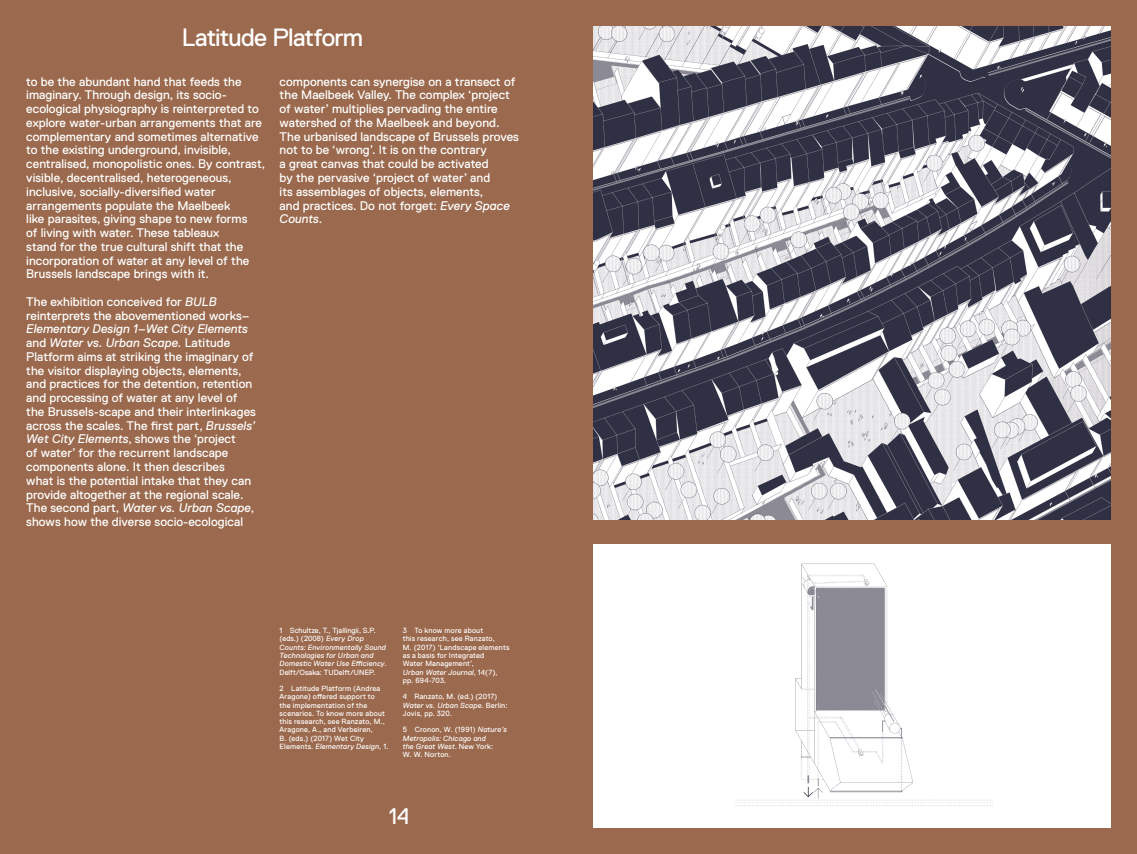
<style>
.page{position:relative;width:1137px;height:854px;background:#fff}
.page>*{position:absolute;margin:0;border:0;box-sizing:border-box;transform-origin:0 0}
.Nom_Archi{font:25px "Replica Std";letter-spacing:-.03em;color:#fff}
.folio_archi{font:22.5px "Replica Std";color:#fff}
.content_archi{font:12.5px/13.8px "Replica Std";letter-spacing:.005em;color:#fff}
.note_archi{font:7.5px/8.2px "Replica Std";letter-spacing:.02em;color:#fff}
.note_archi-2{font:italic 7.5px/8.2px "Replica";letter-spacing:.02em;color:#fff}
.s1{font-family:"Replica";font-style:italic}
.s2{font-family:"Replica Std";font-style:normal}
</style>
<div class="page">
<div style="left:0;top:0;width:568px;height:853px;background:#9b694d"></div>
<div style="left:568px;top:0;width:569px;height:853px;background:#9b694d"></div>
<img style="left:593px;top:26px;width:518px;height:493px">
<div style="left:593px;top:544px;width:518px;height:283px;background:#fff"></div>
<img style="left:735px;top:563px;width:258px;height:243px">
<p class="Nom_Archi" style="left:182px;top:23px;width:183px">Latitude Platform</p>
<p class="content_archi" style="left:26px;top:74px;width:241px">to be the abundant hand that feeds the imaginary. Through design, its socio&shy;ecological physiography is reinterpreted to explore water-urban arrangements that are complementary and sometimes alternative to the existing underground, invisible, centralised, monopolistic ones. By contrast, visible, decentralised, heterogeneous, inclusive, socially-diversified water arrangements populate the Maelbeek<br>like parasites, giving shape to new forms<br>of living with water. These tableaux<br>stand for the true cultural shift that the incorporation of water at any level of the Brussels landscape brings with it.</p>
<p class="content_archi" style="left:26px;top:294px;width:231px">The exhibition conceived for <span class="s1">BULB </span>reinterprets the abovementioned works– <span class="s1">Elementary Design 1–Wet City Elements </span>and <span class="s1">Water vs. Urban Scape.</span> Latitude Platform aims at striking the imaginary of the visitor displaying objects, elements, and practices for the detention, retention and processing of water at any level of the Brussels-scape and their interlinkages across the scales. The first part, <span class="s1">Brussels’ Wet City Elements</span>, shows the ‘project<br>of water’ for the recurrent landscape components alone. It then describes<br>what is the potential intake that they can provide altogether at the regional scale.<br>The second part, <span class="s1">Water vs. Urban Scape</span>, shows how the diverse socio-ecological</p>
<p class="content_archi" style="left:280px;top:74px;width:237px">components can synergise on a transect of the Maelbeek Valley. The complex ‘project of water’ multiplies pervading the entire watershed of the Maelbeek and beyond.</p>
<p class="content_archi" style="left:280px;top:129px;width:241px">The urbanised landscape of Brussels proves not to be ‘wrong’. It is on the contrary<br>a great canvas that could be activated<br>by the pervasive ‘project of water’ and<br>its assemblages of objects, elements,<br>and practices. Do not forget: <span class="s1">Every Space Counts</span>.</p>
<p class="note_archi-2" style="left:280px;top:626px;width:108px"><span class="s2">1 Schultze, T., Tjallingii, S.P. (eds.) (2008)</span> Every Drop<br>Counts: Environmentally Sound<br>Technologies for Urban and<br>Domestic Water Use Efficiency<span class="s2">.<br>Delft/Osaka: TUDelft/UNEP.</span></p>
<p class="note_archi" style="left:280px;top:684px;width:110px">2 Latitude Platform (Andrea<br>Aragone) offered support to<br>the implementation of the scenarios. To know more about this research, see Ranzato, M.,<br>Aragone, A., and Verbeiren,<br>B. (eds.) (2017) Wet City<br>Elements. <span class="s1">Elementary Design</span>, 1.</p>
<p class="note_archi" style="left:403px;top:626px;width:108px">3 To know more about<br>this research, see Ranzato,<br>M. (2017) ‘Landscape elements as a basis for Integrated<br>Water Management’,<br><span class="s1">Urban Water Journal</span>, 14(7), pp. 694‑703.</p>
<p class="note_archi" style="left:403px;top:692px;width:106px">4 Ranzato, M. (ed.) (2017)<br><span class="s1">Water vs. Urban Scape</span>. Berlin:<br>Jovis, pp. 320.</p>
<p class="note_archi-2" style="left:403px;top:725px;width:105px"><span class="s2">5 Cronon, W. (1991)</span> Nature’s<br>Metropolis: Chicago and<br>the Great West<span class="s2">. New York:<br>W. W. Norton.</span></p>
<p class="folio_archi" style="left:389px;top:803px;width:22px">14</p>
</div>
